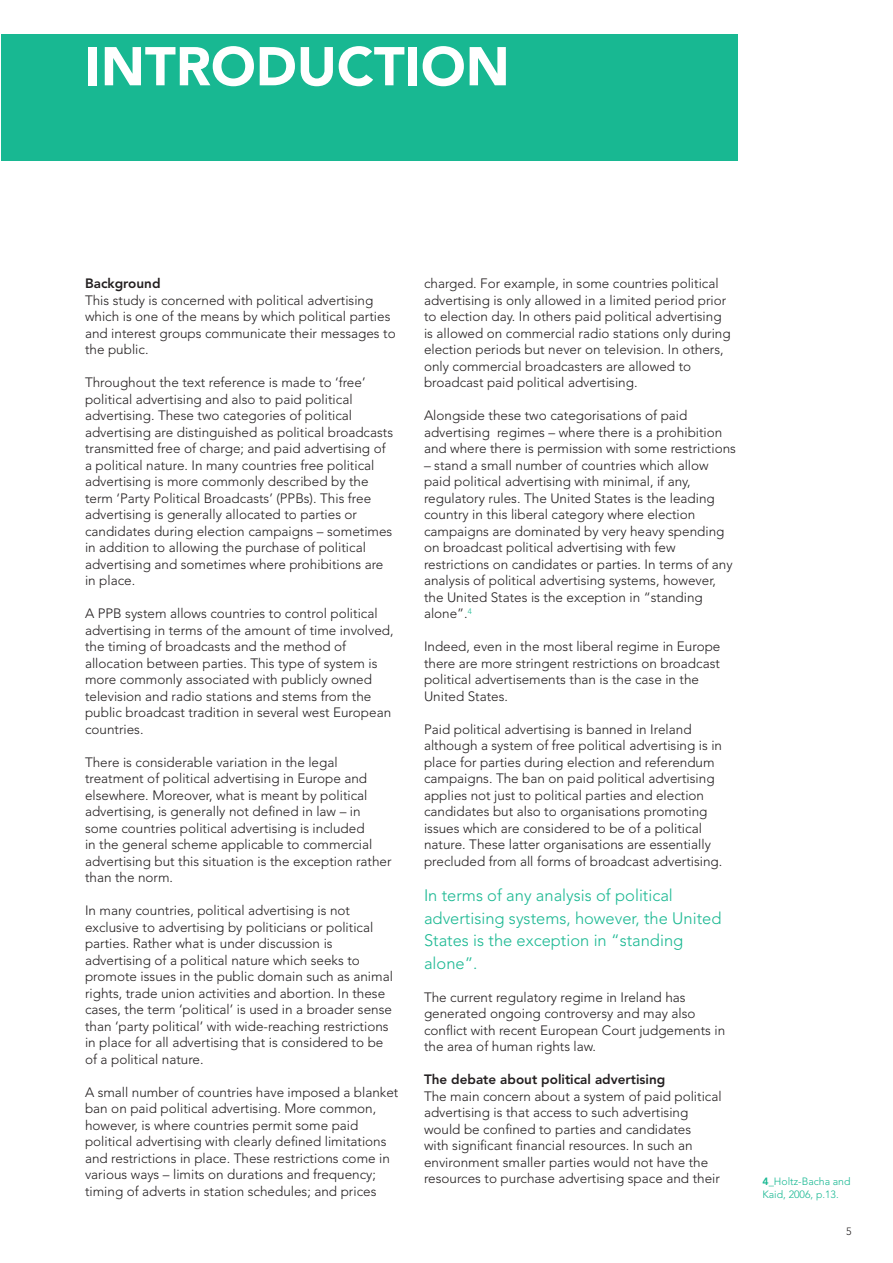
<style>
.page{position:relative;width:893px;height:1263px;background:#fff}
.page>*{position:absolute;margin:0;border:0;box-sizing:border-box;transform-origin:0 0}
.t1{font:900 54px "Avenir LT";color:#fff}
.t2{font:300 16.5px/22.5px "Avenir LT";color:#1ab892}
.t3{font:300 13.5px/16.5px "Avenir LT";color:#231f20}
.t4{font:800 13.5px "Avenir LT";color:#231f20}
.t5{font:300 10.5px/13.5px "Avenir LT";color:#18b892}
.t6{font:300 10.5px "Avenir LT";color:#231f20}
.s1{color:#18b892}
.s2{font-weight:800}
</style>
<div class="page">
<div style="left:1px;top:34px;width:737px;height:126px;background:#18b892"></div>
<h1 class="t1" style="left:85px;top:34px;width:426px">INTRODUCTION</h1>
<p class="t4" style="left:85px;top:276px;width:77px">Background</p>
<p class="t3" style="left:85px;top:292px;width:312px">This study is concerned with political advertising which is one of the means by which political parties and interest groups communicate their messages to the public.</p>
<p class="t3" style="left:85px;top:374px;width:310px">Throughout the text reference is made to ‘free’ political advertising and also to paid political advertising. These two categories of political advertising are distinguished as political broadcasts transmitted free of charge; and paid advertising of a political nature. In many countries free political advertising is more commonly described by the term ‘Party Political Broadcasts’ (PPBs). This free advertising is generally allocated to parties or candidates during election campaigns – sometimes in addition to allowing the purchase of political advertising and sometimes where prohibitions are in place.</p>
<p class="t3" style="left:85px;top:605px;width:310px">A PPB system allows countries to control political advertising in terms of the amount of time involved, the timing of broadcasts and the method of allocation between parties. This type of system is more commonly associated with publicly owned television and radio stations and stems from the public broadcast tradition in several west European countries.</p>
<p class="t3" style="left:85px;top:754px;width:308px">There is considerable variation in the legal treatment of political advertising in Europe and elsewhere. Moreover, what is meant by political advertising, is generally not defined in law – in some countries political advertising is included<br>in the general scheme applicable to commercial advertising but this situation is the exception rather than the norm.</p>
<p class="t3" style="left:85px;top:902px;width:309px">In many countries, political advertising is not exclusive to advertising by politicians or political parties. Rather what is under discussion is advertising of a political nature which seeks to promote issues in the public domain such as animal rights, trade union activities and abortion. In these cases, the term ‘political’ is used in a broader sense than ‘party political’ with wide-reaching restrictions in place for all advertising that is considered to be of a political nature.</p>
<p class="t3" style="left:85px;top:1084px;width:315px">A small number of countries have imposed a blanket ban on paid political advertising. More common, however, is where countries permit some paid political advertising with clearly defined limitations and restrictions in place. These restrictions come in various ways – limits on durations and frequency; timing of adverts in station schedules; and prices</p>
<p class="t3" style="left:424px;top:275px;width:308px">charged. For example, in some countries political advertising is only allowed in a limited period prior to election day. In others paid political advertising is allowed on commercial radio stations only during election periods but never on television. In others, only commercial broadcasters are allowed to broadcast paid political advertising.</p>
<p class="t3" style="left:424px;top:407px;width:313px">Alongside these two categorisations of paid advertising regimes – where there is a prohibition and where there is permission with some restrictions</p>
<p class="t3" style="left:424px;top:457px;width:310px">– stand a small number of countries which allow paid political advertising with minimal, if any, regulatory rules. The United States is the leading country in this liberal category where election campaigns are dominated by very heavy spending on broadcast political advertising with few restrictions on candidates or parties. In terms of any analysis of political advertising systems, however, the United States is the exception in “standing alone”.<sup>4</sup></p>
<p class="t3" style="left:424px;top:638px;width:298px">Indeed, even in the most liberal regime in Europe there are more stringent restrictions on broadcast political advertisements than is the case in the United States.</p>
<p class="t3" style="left:424px;top:721px;width:300px">Paid political advertising is banned in Ireland although a system of free political advertising is in place for parties during election and referendum campaigns. The ban on paid political advertising applies not just to political parties and election candidates but also to organisations promoting issues which are considered to be of a political nature. These latter organisations are essentially precluded from all forms of broadcast advertising.</p>
<p class="t2" style="left:424px;top:884px;width:299px">In terms of any analysis of political advertising systems, however, the United<br>States is the exception in “standing alone”<span class="s1">.</span></p>
<p class="t3" style="left:424px;top:989px;width:303px">The current regulatory regime in Ireland has generated ongoing controversy and may also conflict with recent European Court judgements in the area of human rights law.</p>
<p class="t4" style="left:424px;top:1071px;width:243px">The debate about political advertising</p>
<p class="t3" style="left:424px;top:1088px;width:299px">The main concern about a system of paid political advertising is that access to such advertising would be confined to parties and candidates<br>with significant financial resources. In such an environment smaller parties would not have the resources to purchase advertising space and their</p>
<p class="t5" style="left:762px;top:1175px;width:90px"><span class="s2">4_</span>Holtz-Bacha and<br>Kaid, 2006, p.13.</p>
<p class="t6" style="left:846px;top:1225px;width:7px">5</p>
</div>
